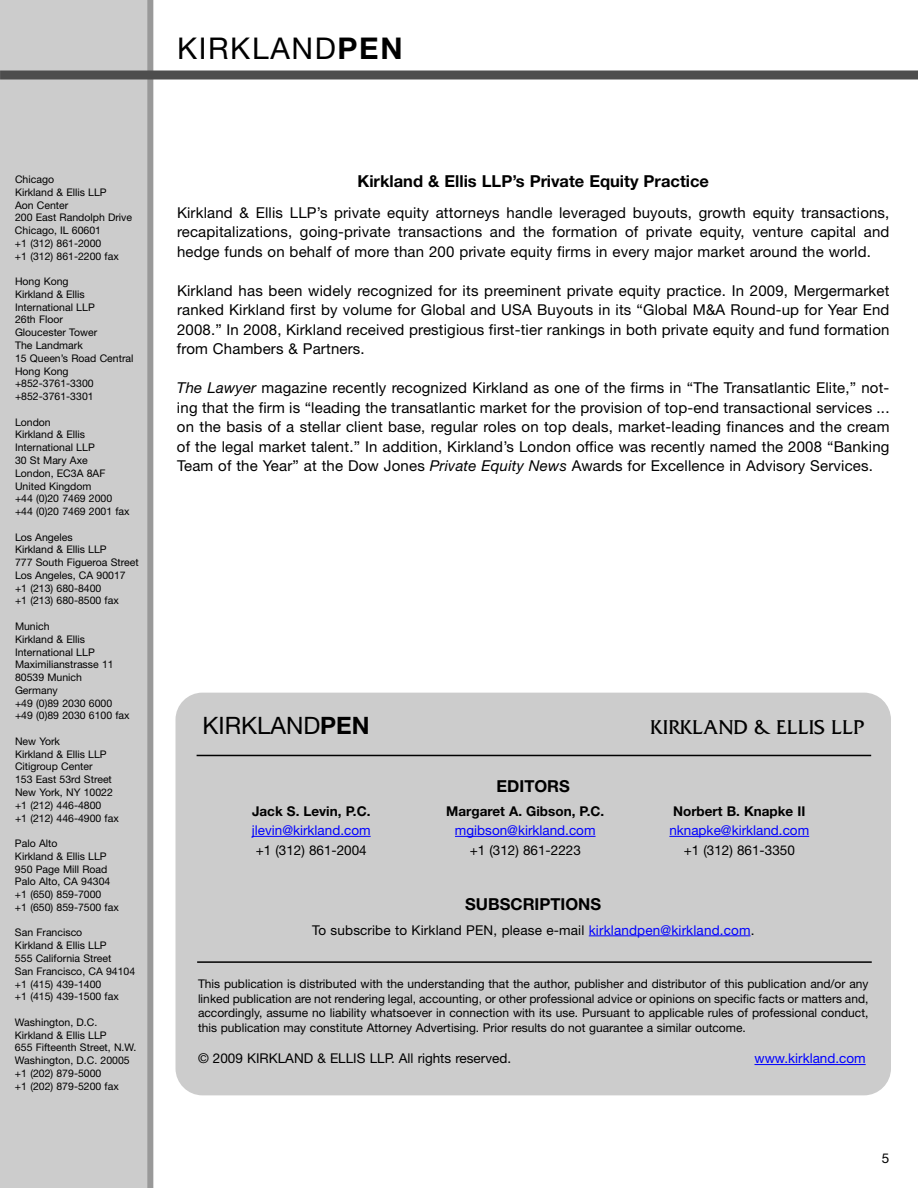
<style>
.page{position:relative;width:918px;height:1188px;background:#fff}
.page>*{position:absolute;margin:0;border:0;box-sizing:border-box;transform-origin:0 0}
.t1{font:30px "Helvetica Neue LT Std";letter-spacing:.055em;color:#000}
.t2{font:24px "Helvetica Neue LT Std";color:#000}
.t3{font:21px "Friz Quadrata";color:#000}
.t4{font:700 16.5px "Helvetica Neue LT Std";color:#000}
.t5{font:15px/19.5px "Helvetica Neue LT Std";letter-spacing:.01em;color:#000;text-align:justify}
.t6{font:13.5px "Helvetica Neue LT Std";color:#000}
.t7{font:13.5px "Helvetica Neue LT Std";color:#00f}
.t8{font:700 13.5px "Helvetica Neue LT Std";color:#000}
.t9{font:12px/14.4px "Helvetica Neue LT Std";color:#000;text-align:justify}
.t10{font:10.5px/12.8px "Helvetica Neue LT Std";color:#000}
.s1{font-weight:700}
.s2{font-style:italic}
.s3{color:#00f}
</style>
<div class="page">
<div style="left:176px;top:693px;width:715px;height:402px;background:#ccc;border-radius:27px"></div>
<hr style="left:589px;top:936px;width:162px;height:1px;background:#00f">
<hr style="left:755px;top:1064px;width:111px;height:1px;background:#00f">
<div style="left:0;top:0;width:148px;height:1188px;background:#ccc"></div>
<div style="left:147px;top:0;width:6px;height:1188px;background:#999"></div>
<div style="left:0;top:71px;width:918px;height:9px;background:#4d4d4d"></div>
<hr style="left:455px;top:836px;width:141px;height:1px;background:#00f">
<hr style="left:252px;top:836px;width:119px;height:1px;background:#00f">
<hr style="left:669px;top:836px;width:140px;height:1px;background:#00f">
<hr style="left:197px;top:755px;width:674px;height:1px;background:#000">
<hr style="left:197px;top:961px;width:675px;height:2px;background:#000">
<h1 class="t1" style="left:177px;top:37px;width:227px">KIRKLAND<span class="s1">PEN</span></h1>
<p class="t10" style="left:15px;top:174px;width:118px">Chicago<br>Kirkland &amp; Ellis LLP<br>Aon Center<br>200 East Randolph Drive<br>Chicago, IL 60601<br>+1 (312) 861-2000<br>+1 (312) 861-2200 fax</p>
<p class="t10" style="left:15px;top:276px;width:120px">Hong Kong<br>Kirkland &amp; Ellis<br>International LLP<br>26th Floor<br>Gloucester Tower<br>The Landmark<br>15 Queen’s Road Central<br>Hong Kong +852-3761-3300 +852-3761-3301</p>
<p class="t10" style="left:15px;top:417px;width:116px">London<br>Kirkland &amp; Ellis<br>International LLP<br>30 St Mary Axe<br>London, EC3A 8AF<br>United Kingdom<br>+44 (0)20 7469 2000 +44 (0)20 7469 2001 fax</p>
<p class="t10" style="left:15px;top:532px;width:125px">Los Angeles<br>Kirkland &amp; Ellis LLP<br>777 South Figueroa Street<br>Los Angeles, CA 90017 +1 (213) 680-8400<br>+1 (213) 680-8500 fax</p>
<p class="t10" style="left:15px;top:621px;width:116px">Munich<br>Kirkland &amp; Ellis<br>International LLP<br>Maximilianstrasse 11<br>80539 Munich<br>Germany<br>+49 (0)89 2030 6000 +49 (0)89 2030 6100 fax</p>
<p class="t10" style="left:15px;top:736px;width:105px">New York<br>Kirkland &amp; Ellis LLP<br>Citigroup Center<br>153 East 53rd Street<br>New York, NY 10022 +1 (212) 446-4800<br>+1 (212) 446-4900 fax</p>
<p class="t10" style="left:15px;top:838px;width:105px">Palo Alto<br>Kirkland &amp; Ellis LLP<br>950 Page Mill Road<br>Palo Alto, CA 94304 +1 (650) 859-7000<br>+1 (650) 859-7500 fax</p>
<p class="t10" style="left:15px;top:927px;width:122px">San Francisco<br>Kirkland &amp; Ellis LLP<br>555 California Street<br>San Francisco, CA 94104 +1 (415) 439-1400<br>+1 (415) 439-1500 fax</p>
<p class="t10" style="left:15px;top:1017px;width:123px">Washington, D.C.<br>Kirkland &amp; Ellis LLP<br>655 Fifteenth Street, N.W.<br>Washington, D.C. 20005 +1 (202) 879-5000<br>+1 (202) 879-5200 fax</p>
<p class="t4" style="left:357px;top:175px;width:353px">Kirkland &amp; Ellis LLP’s Private Equity Practice</p>
<p class="t5" style="left:177px;top:204px;width:714px">Kirkland &amp; Ellis LLP’s private equity attorneys handle leveraged buyouts, growth equity transactions, recapitalizations, going-private transactions and the formation of private equity, venture capital and hedge funds on behalf of more than 200 private equity firms in every major market around the world.</p>
<p class="t5" style="left:177px;top:282px;width:714px">Kirkland has been widely recognized for its preeminent private equity practice. In 2009, Mergermarket ranked Kirkland first by volume for Global and USA Buyouts in its “Global M&amp;A Round-up for Year End 2008.” In 2008, Kirkland received prestigious first-tier rankings in both private equity and fund formation from Chambers &amp; Partners.</p>
<p class="t5" style="left:177px;top:379px;width:714px"><span class="s2">The Lawyer</span> magazine recently recognized Kirkland as one of the firms in “The Transatlantic Elite,” not&shy;ing that the firm is “leading the transatlantic market for the provision of top-end transactional services ... on the basis of a stellar client base, regular roles on top deals, market-leading finances and the cream of the legal market talent.” In addition, Kirkland’s London office was recently named the 2008 “Banking Team of the Year” at the Dow Jones <span class="s2">Private Equity News</span> Awards for Excellence in Advisory Services.</p>
<h2 class="t2" style="left:202px;top:717px;width:169px">KIRKLAND<span class="s1">PEN</span></h2>
<h3 class="t3" style="left:650px;top:715px;width:215px">KIRKLAND &amp; ELLIS LLP</h3>
<p class="t8" style="left:252px;top:806px;width:120px">Jack S. Levin, P.C.</p>
<p class="t7" style="left:252px;top:825px;width:120px">jlevin@kirkland.com</p>
<p class="t6" style="left:256px;top:845px;width:113px">+1 (312) 861-2004</p>
<p class="t4" style="left:497px;top:780px;width:75px">EDITORS</p>
<p class="t8" style="left:446px;top:806px;width:160px">Margaret A. Gibson, P.C.</p>
<p class="t7" style="left:455px;top:825px;width:142px">mgibson@kirkland.com</p>
<p class="t6" style="left:470px;top:845px;width:113px">+1 (312) 861-2223</p>
<p class="t8" style="left:673px;top:806px;width:134px">Norbert B. Knapke II</p>
<p class="t7" style="left:669px;top:825px;width:141px">nknapke@kirkland.com</p>
<p class="t6" style="left:684px;top:845px;width:113px">+1 (312) 861-3350</p>
<p class="t4" style="left:465px;top:898px;width:137px">SUBSCRIPTIONS</p>
<p class="t6" style="left:312px;top:925px;width:444px">To subscribe to Kirkland PEN, please e-mail <span class="s3">kirklandpen@kirkland.com</span>.</p>
<p class="t9" style="left:198px;top:978px;width:672px">This publication is distributed with the understanding that the author, publisher and distributor of this publication and/or any linked publication are not rendering legal, accounting, or other professional advice or opinions on specific facts or matters and, accordingly, assume no liability whatsoever in connection with its use. Pursuant to applicable rules of professional conduct, this publication may constitute Attorney Advertising. Prior results do not guarantee a similar outcome.</p>
<p class="t6" style="left:198px;top:1054px;width:315px">© 2009 KIRKLAND &amp; ELLIS LLP. All rights reserved.</p>
<p class="t7" style="left:755px;top:1054px;width:113px">www.kirkland.com</p>
<p class="t6" style="left:882px;top:1154px;width:9px">5</p>
</div>
